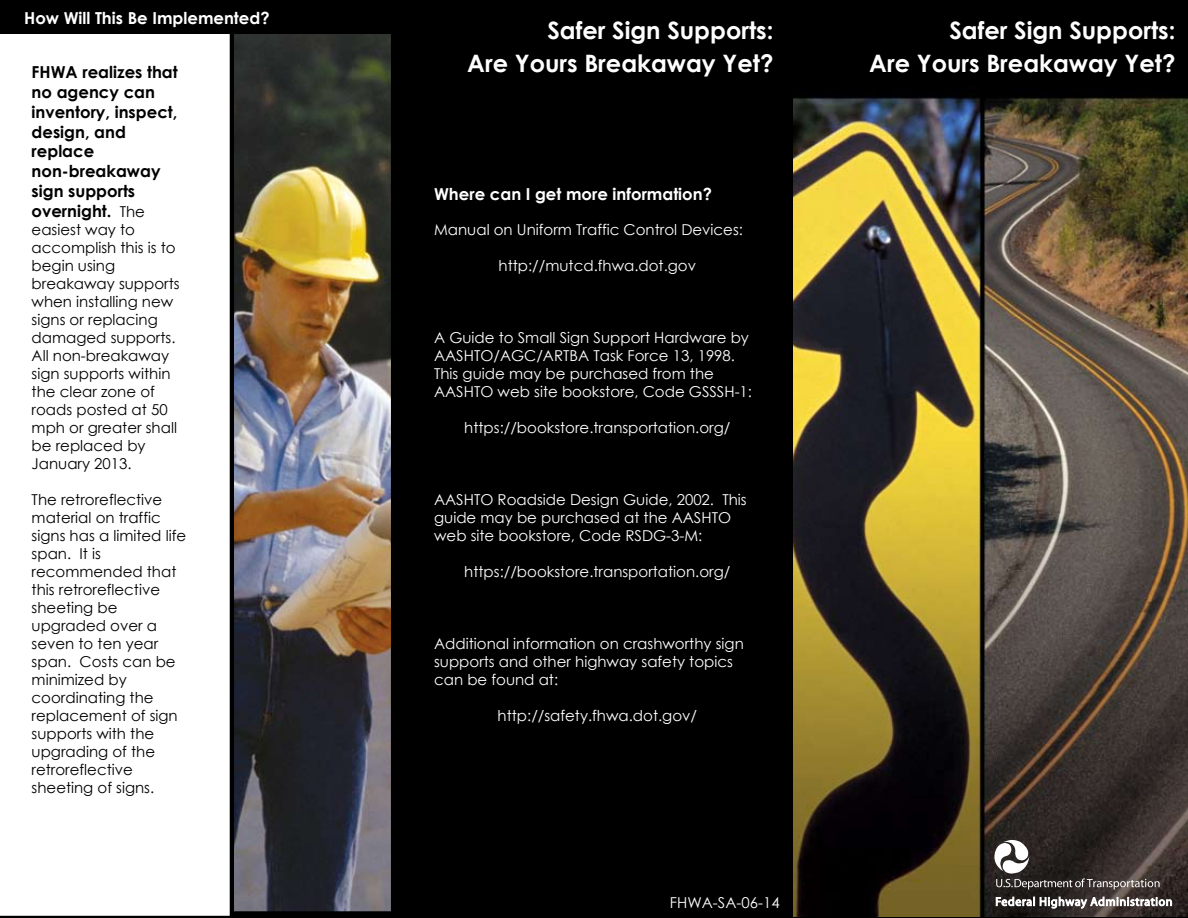
<style>
.page{position:relative;width:1188px;height:918px;background:#fff}
.page>*{position:absolute;margin:0;border:0;box-sizing:border-box;transform-origin:0 0}
.t1{font:700 24px/33px "Century Gothic";color:#fff;text-align:right}
.t2{font:700 16.5px/19.8px "Century Gothic";color:#000}
.t3{font:700 16.5px "Century Gothic";color:#fff}
.t4{font:15px/18px "Century Gothic";color:#fff}
.t5{font:15px/18px "Century Gothic";color:#000}
.s1{font-weight:400;font-size:15px}
</style>
<div class="page">
<img style="left:793px;top:0;width:395px;height:916px">
<div style="left:396px;top:0;width:397px;height:918px;background:#000"></div>
<img style="left:0;top:0;width:396px;height:918px">
<svg style="left:994px;top:837px;width:178px;height:75px"></svg>
<p class="t3" style="left:24px;top:5px;width:247px">How Will This Be Implemented?</p>
<p class="t2" style="left:32px;top:62px;width:148px">FHWA realizes that no agency can inventory, inspect, design, and replace non-breakaway sign supports overnight. <span class="s1">The</span></p>
<p class="t5" style="left:32px;top:220px;width:150px">easiest way to accomplish this is to begin using breakaway supports when installing new signs or replacing damaged supports.<br>All non-breakaway sign supports within the clear zone of roads posted at 50 mph or greater shall be replaced by<br>January 2013.</p>
<p class="t5" style="left:32px;top:490px;width:156px">The retroreflective material on traffic signs has a limited life span. It is recommended that this retroreflective sheeting be upgraded over a seven to ten year span. Costs can be minimized by coordinating the replacement of sign supports with the upgrading of the retroreflective sheeting of signs.</p>
<h1 class="t1" style="left:467px;top:13px;width:308px">Safer Sign Supports:<br>Are Yours Breakaway Yet?</h1>
<p class="t3" style="left:434px;top:182px;width:279px">Where can I get more information?</p>
<p class="t4" style="left:434px;top:221px;width:310px">Manual on Uniform Traffic Control Devices:</p>
<p class="t4" style="left:499px;top:257px;width:199px">http://mutcd.fhwa.dot.gov</p>
<p class="t4" style="left:434px;top:329px;width:319px">A Guide to Small Sign Support Hardware by AASHTO/AGC/ARTBA Task Force 13, 1998.<br>This guide may be purchased from the AASHTO web site bookstore, Code GSSSH-1:</p>
<p class="t4" style="left:464px;top:419px;width:267px">https://bookstore.transportation.org/</p>
<p class="t4" style="left:434px;top:491px;width:314px">AASHTO Roadside Design Guide, 2002. This guide may be purchased at the AASHTO web site bookstore, Code RSDG-3-M:</p>
<p class="t4" style="left:464px;top:563px;width:267px">https://bookstore.transportation.org/</p>
<p class="t4" style="left:434px;top:635px;width:311px">Additional information on crashworthy sign supports and other highway safety topics can be found at:</p>
<p class="t4" style="left:498px;top:707px;width:201px">http://safety.fhwa.dot.gov/</p>
<p class="t4" style="left:670px;top:893px;width:111px">FHWA-SA-06-14</p>
<h1 class="t1" style="left:869px;top:13px;width:308px">Safer Sign Supports:<br>Are Yours Breakaway Yet?</h1>
</div>
